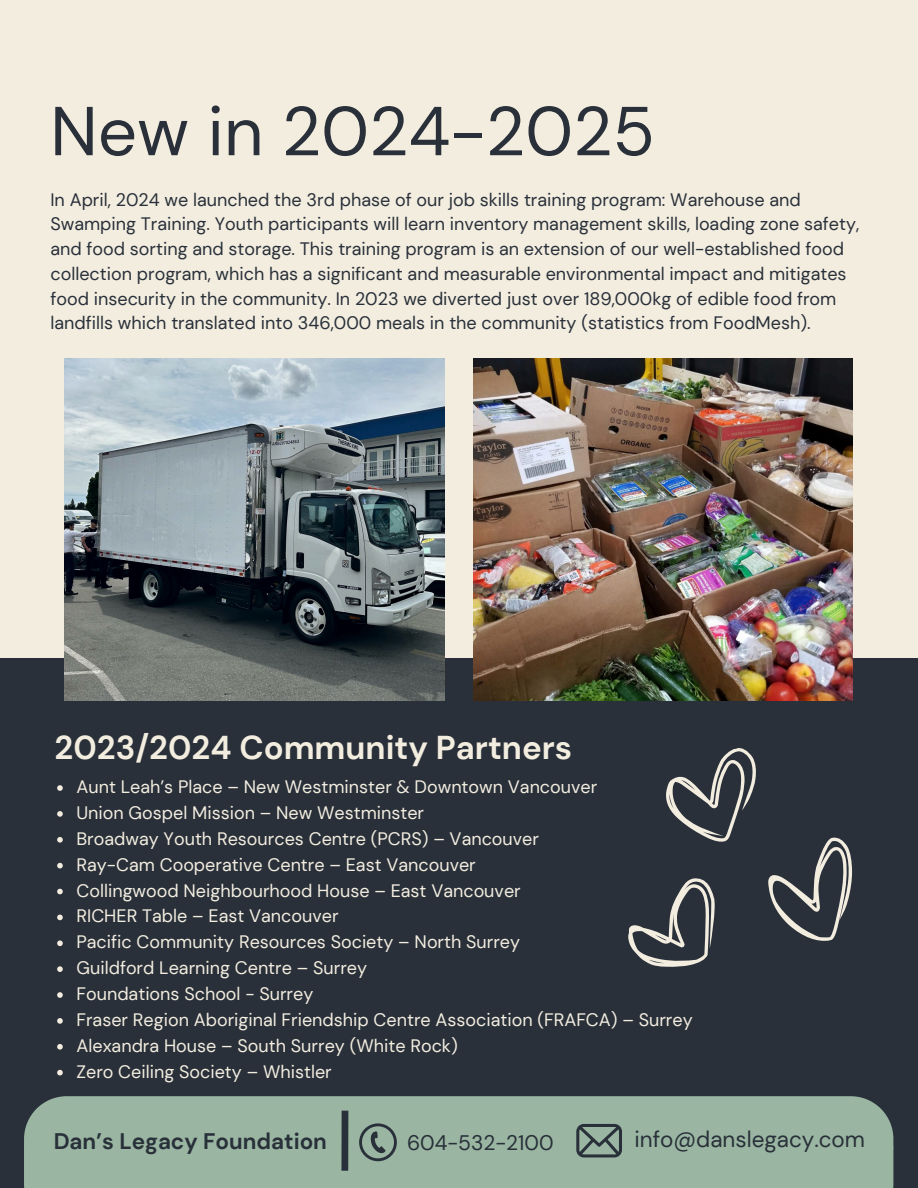
<style>
.page{position:relative;width:918px;height:1188px;background:#f3ede0}
.page>*{position:absolute;margin:0;border:0;box-sizing:border-box;transform-origin:0 0}
.t1{font:69px "DM Sans";color:#293039}
.t2{font:700 33px "DM Sans";color:#f3ede0}
.t3{font:700 22.5px "DM Sans";color:#293039}
.t4{font:22.5px "DM Sans";color:#293039}
.t5{font:21px "DM Sans";color:#293039}
.t6{font:18px/24.8px "DM Sans";color:#293039}
.t7{font:18px "DM Sans";color:#f3ede0}
</style>
<div class="page">
<div style="left:0;top:658px;width:918px;height:530px;background:#293039"></div>
<img style="left:65px;top:359px;width:379px;height:342px">
<svg style="left:628px;top:748px;width:225px;height:219px"></svg>
<div style="left:24px;top:1096px;width:869px;height:92px;background:#9ab6a2"></div>
<div style="left:341px;top:1111px;width:7px;height:60px;background:#293039"></div>
<svg style="left:359px;top:1123px;width:38px;height:38px"></svg>
<svg style="left:576px;top:1124px;width:46px;height:33px"></svg>
<svg style="left:57px;top:785px;width:6px;height:6px"></svg>
<svg style="left:57px;top:811px;width:6px;height:6px"></svg>
<svg style="left:57px;top:837px;width:6px;height:6px"></svg>
<svg style="left:57px;top:863px;width:6px;height:5px"></svg>
<svg style="left:57px;top:889px;width:6px;height:5px"></svg>
<svg style="left:57px;top:915px;width:6px;height:5px"></svg>
<svg style="left:57px;top:940px;width:6px;height:6px"></svg>
<svg style="left:57px;top:966px;width:6px;height:6px"></svg>
<svg style="left:57px;top:992px;width:6px;height:6px"></svg>
<svg style="left:57px;top:1018px;width:6px;height:6px"></svg>
<svg style="left:57px;top:1044px;width:6px;height:6px"></svg>
<svg style="left:57px;top:1070px;width:6px;height:5px"></svg>
<img style="left:473px;top:359px;width:380px;height:342px">
<p class="t1" style="left:50px;top:87px;width:606px">New in 2024-2025</p>
<h3 class="t6" style="left:50px;top:187px;width:810px">In April, 2024 we launched the 3rd phase of our job skills training program: Warehouse and Swamping Training. Youth participants will learn inventory management skills, loading zone safety, and food sorting and storage. This training program is an extension of our well-established food collection program, which has a significant and measurable environmental impact and mitigates food insecurity in the community. In 2023 we diverted just over 189,000kg of edible food from landfills which translated into 346,000 meals in the community (statistics from FoodMesh).</h3>
<h2 class="t2" style="left:55px;top:727px;width:519px">2023/2024 Community Partners</h2>
<p class="t7" style="left:76px;top:775px;width:522px">Aunt Leah’s Place – New Westminster &amp; Downtown Vancouver</p>
<p class="t7" style="left:76px;top:801px;width:349px">Union Gospel Mission – New Westminster</p>
<p class="t7" style="left:76px;top:827px;width:464px">Broadway Youth Resources Centre (PCRS) – Vancouver</p>
<p class="t7" style="left:76px;top:853px;width:401px">Ray-Cam Cooperative Centre – East Vancouver</p>
<p class="t7" style="left:76px;top:879px;width:446px">Collingwood Neighbourhood House – East Vancouver</p>
<p class="t7" style="left:76px;top:905px;width:264px">RICHER Table – East Vancouver</p>
<p class="t7" style="left:76px;top:930px;width:445px">Pacific Community Resources Society – North Surrey</p>
<p class="t7" style="left:76px;top:956px;width:292px">Guildford Learning Centre – Surrey</p>
<p class="t7" style="left:76px;top:982px;width:238px">Foundations School - Surrey</p>
<p class="t7" style="left:76px;top:1008px;width:618px">Fraser Region Aboriginal Friendship Centre Association (FRAFCA) – Surrey</p>
<p class="t7" style="left:76px;top:1034px;width:383px">Alexandra House – South Surrey (White Rock)</p>
<p class="t7" style="left:76px;top:1060px;width:257px">Zero Ceiling Society – Whistler</p>
<p class="t3" style="left:54px;top:1127px;width:275px">Dan’s Legacy Foundation</p>
<p class="t5" style="left:407px;top:1129px;width:148px">604-532-2100</p>
<p class="t4" style="left:635px;top:1125px;width:232px">info@danslegacy.com</p>
</div>
